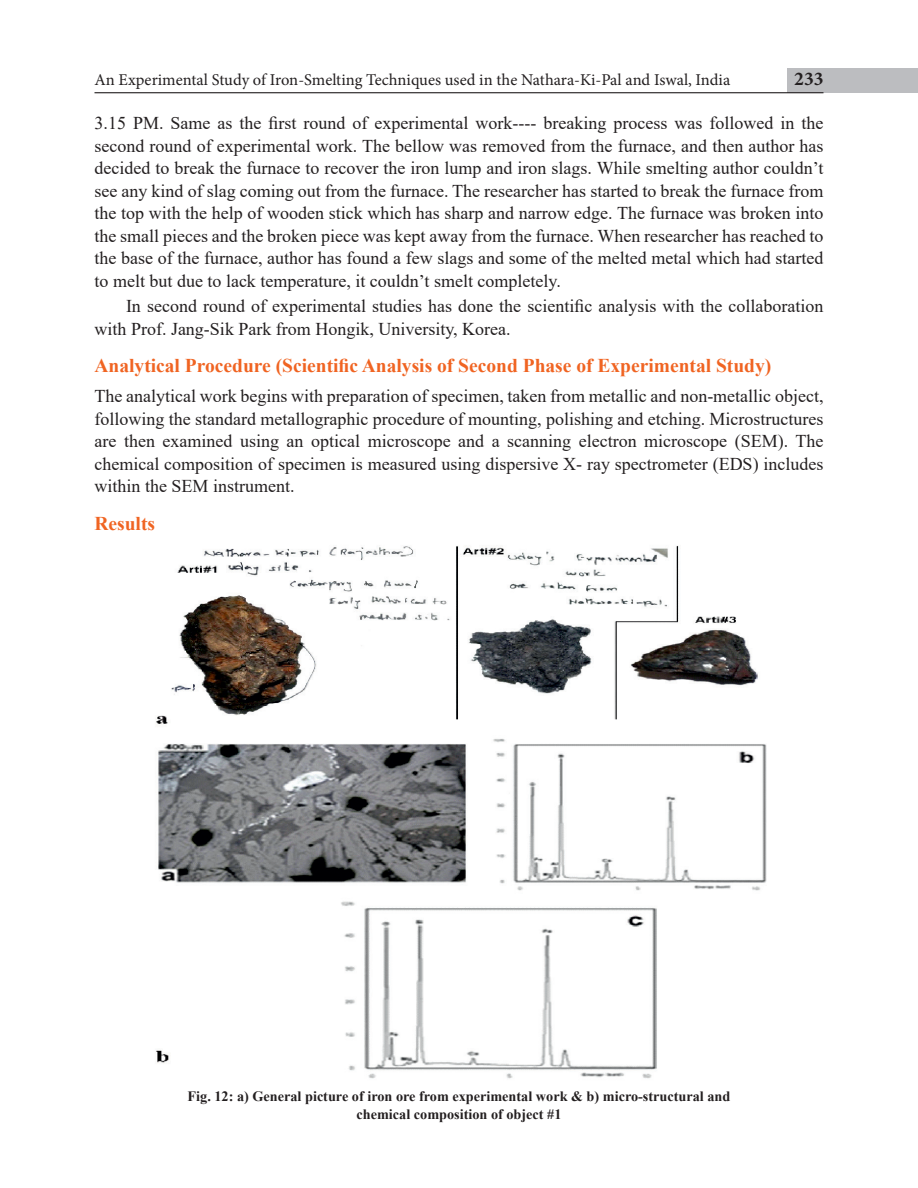
<style>
.page{position:relative;width:918px;height:1188px;background:#fff}
.page>*{position:absolute;margin:0;border:0;box-sizing:border-box;transform-origin:0 0}
.sub_head_1{font:700 19.5px "Times New Roman";color:#f06422}
.t1{font:700 19.5px "Minion Pro";color:#231f20}
.Body_left{font:18px/22.5px "Times New Roman";color:#231f20;text-align:justify}
.Body_text{font:18px/22.5px "Times New Roman";color:#231f20}
.t2{font:16.5px "Minion Pro";letter-spacing:-.005em;color:#231f20}
.t3{font:700 14.25px/17.9px "Times New Roman";color:#231f20;text-align:center}
</style>
<div class="page">
<div style="left:788px;top:68px;width:130px;height:25px;background:#bcbdc0"></div>
<hr style="left:94px;top:92px;width:730px;height:1px;background:#231f20">
<img style="left:156px;top:545px;width:611px;height:534px">
<p class="t2" style="left:94px;top:68px;width:637px">An Experimental Study of Iron-Smelting Techniques used in the Nathara-Ki-Pal and Iswal, India</p>
<p class="t1" style="left:794px;top:65px;width:31px">233</p>
<p class="Body_left" style="left:94px;top:112px;width:731px">3.15 PM. Same as the first round of experimental work---- breaking process was followed in the second round of experimental work. The bellow was removed from the furnace, and then author has decided to break the furnace to recover the iron lump and iron slags. While smelting author couldn’t see any kind of slag coming out from the furnace. The researcher has started to break the furnace from the top with the help of wooden stick which has sharp and narrow edge. The furnace was broken into the small pieces and the broken piece was kept away from the furnace. When researcher has reached to the base of the furnace, author has found a few slags and some of the melted metal which had started to melt but due to lack temperature, it couldn’t smelt completely.</p>
<p class="Body_text" style="left:94px;top:295px;width:731px;text-indent:32px">In second round of experimental studies has done the scientific analysis with the collaboration with Prof. Jang-Sik Park from Hongik, University, Korea.</p>
<p class="sub_head_1" style="left:94px;top:352px;width:678px">Analytical Procedure (Scientific Analysis of Second Phase of Experimental Study)</p>
<p class="Body_left" style="left:94px;top:385px;width:731px">The analytical work begins with preparation of specimen, taken from metallic and non-metallic object, following the standard metallographic procedure of mounting, polishing and etching. Microstructures are then examined using an optical microscope and a scanning electron microscope (SEM). The chemical composition of specimen is measured using dispersive X- ray spectrometer (EDS) includes within the SEM instrument.</p>
<p class="sub_head_1" style="left:94px;top:509px;width:62px">Results</p>
<p class="t3" style="left:188px;top:1087px;width:544px">Fig. 12: a) General picture of iron ore from experimental work &amp; b) micro-structural and chemical composition of object #1</p>
</div>
